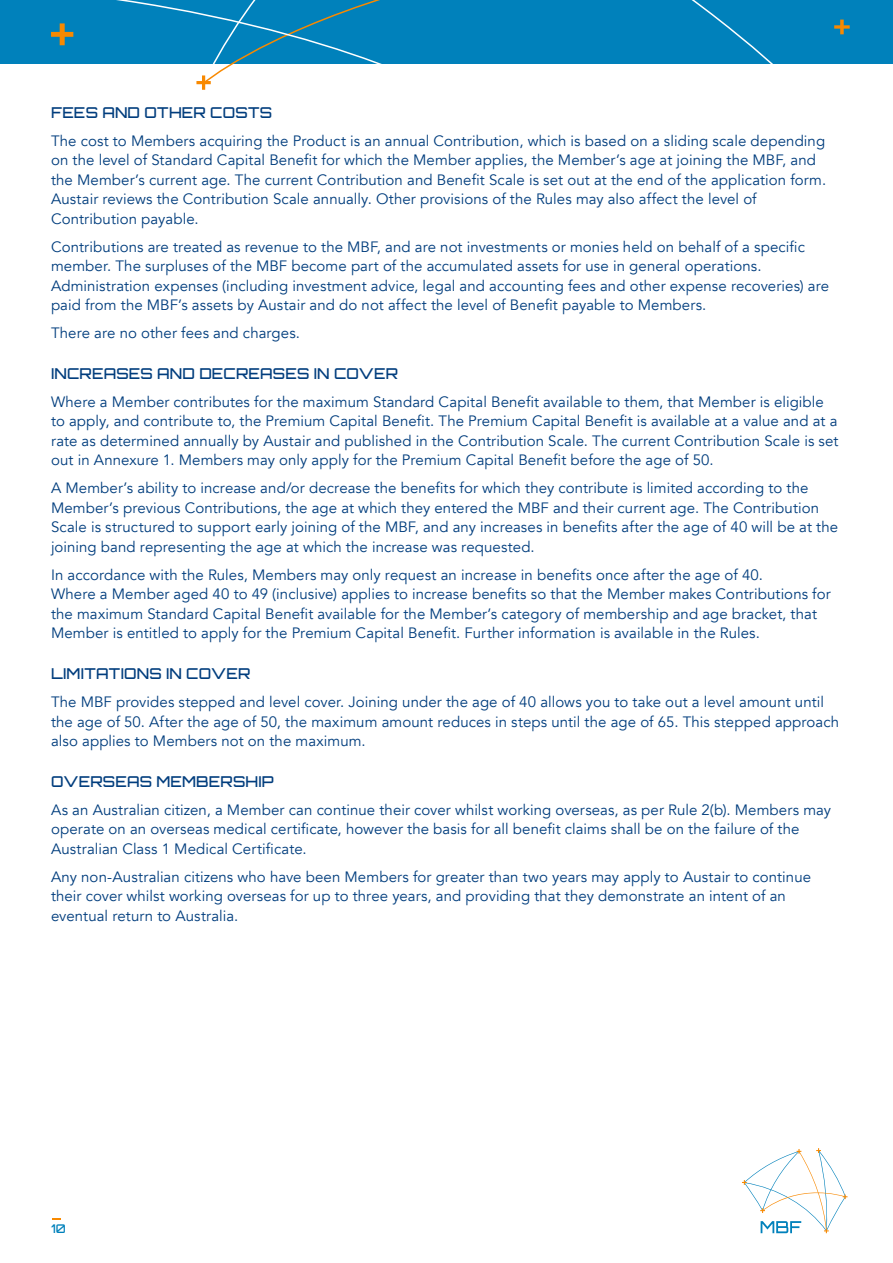
<style>
.page{position:relative;width:893px;height:1263px;background:#fff}
.page>*{position:absolute;margin:0;border:0;box-sizing:border-box;transform-origin:0 0}
.Body_copy{font:15px/19.5px "Avenir";letter-spacing:.005em;color:#013d7d}
.Heading_2nd_level{font:500 15px "Orbitron";letter-spacing:.01em;color:#013d7d}
.t1{font:500 12px "Orbitron";color:#0081bb}
</style>
<div class="page">
<svg style="left:52px;top:1218px;width:8px;height:2px"></svg>
<svg style="left:742px;top:1148px;width:105px;height:85px"></svg>
<div style="left:721px;top:0;width:172px;height:64px;background:#0081bb"></div>
<svg style="left:834px;top:20px;width:16px;height:14px"></svg>
<svg style="left:0;top:0;width:721px;height:90px"></svg>
<p class="Heading_2nd_level" style="left:51px;top:103px;width:223px">FEES AND OTHER COSTS</p>
<p class="Body_copy" style="left:51px;top:131px;width:777px">The cost to Members acquiring the Product is an annual Contribution, which is based on a sliding scale depending on the level of Standard Capital Benefit for which the Member applies, the Member’s age at joining the MBF, and the Member’s current age. The current Contribution and Benefit Scale is set out at the end of the application form.<br>Austair reviews the Contribution Scale annually. Other provisions of the Rules may also affect the level of Contribution payable.</p>
<p class="Body_copy" style="left:51px;top:237px;width:780px">Contributions are treated as revenue to the MBF, and are not investments or monies held on behalf of a specific member. The surpluses of the MBF become part of the accumulated assets for use in general operations.<br>Administration expenses (including investment advice, legal and accounting fees and other expense recoveries) are paid from the MBF’s assets by Austair and do not affect the level of Benefit payable to Members.</p>
<p class="Body_copy" style="left:51px;top:323px;width:251px">There are no other fees and charges.</p>
<p class="Heading_2nd_level" style="left:51px;top:364px;width:349px">INCREASES AND DECREASES IN COVER</p>
<p class="Body_copy" style="left:51px;top:392px;width:789px">Where a Member contributes for the maximum Standard Capital Benefit available to them, that Member is eligible to apply, and contribute to, the Premium Capital Benefit. The Premium Capital Benefit is available at a value and at a rate as determined annually by Austair and published in the Contribution Scale. The current Contribution Scale is set out in Annexure 1. Members may only apply for the Premium Capital Benefit before the age of 50.</p>
<p class="Body_copy" style="left:51px;top:479px;width:789px">A Member’s ability to increase and/or decrease the benefits for which they contribute is limited according to the Member’s previous Contributions, the age at which they entered the MBF and their current age. The Contribution Scale is structured to support early joining of the MBF, and any increases in benefits after the age of 40 will be at the joining band representing the age at which the increase was requested.</p>
<p class="Body_copy" style="left:51px;top:565px;width:781px">In accordance with the Rules, Members may only request an increase in benefits once after the age of 40.<br>Where a Member aged 40 to 49 (inclusive) applies to increase benefits so that the Member makes Contributions for the maximum Standard Capital Benefit available for the Member’s category of membership and age bracket, that Member is entitled to apply for the Premium Capital Benefit. Further information is available in the Rules.</p>
<p class="Heading_2nd_level" style="left:51px;top:664px;width:201px">LIMITATIONS IN COVER</p>
<p class="Body_copy" style="left:51px;top:692px;width:790px">The MBF provides stepped and level cover. Joining under the age of 40 allows you to take out a level amount until the age of 50. After the age of 50, the maximum amount reduces in steps until the age of 65. This stepped approach also applies to Members not on the maximum.</p>
<p class="Heading_2nd_level" style="left:51px;top:772px;width:224px">OVERSEAS MEMBERSHIP</p>
<p class="Body_copy" style="left:51px;top:800px;width:781px">As an Australian citizen, a Member can continue their cover whilst working overseas, as per Rule 2(b). Members may operate on an overseas medical certificate, however the basis for all benefit claims shall be on the failure of the<br>Australian Class 1 Medical Certificate.</p>
<p class="Body_copy" style="left:51px;top:867px;width:762px">Any non-Australian citizens who have been Members for greater than two years may apply to Austair to continue their cover whilst working overseas for up to three years, and providing that they demonstrate an intent of an eventual return to Australia.</p>
<p class="t1" style="left:51px;top:1221px;width:16px">10</p>
</div>
